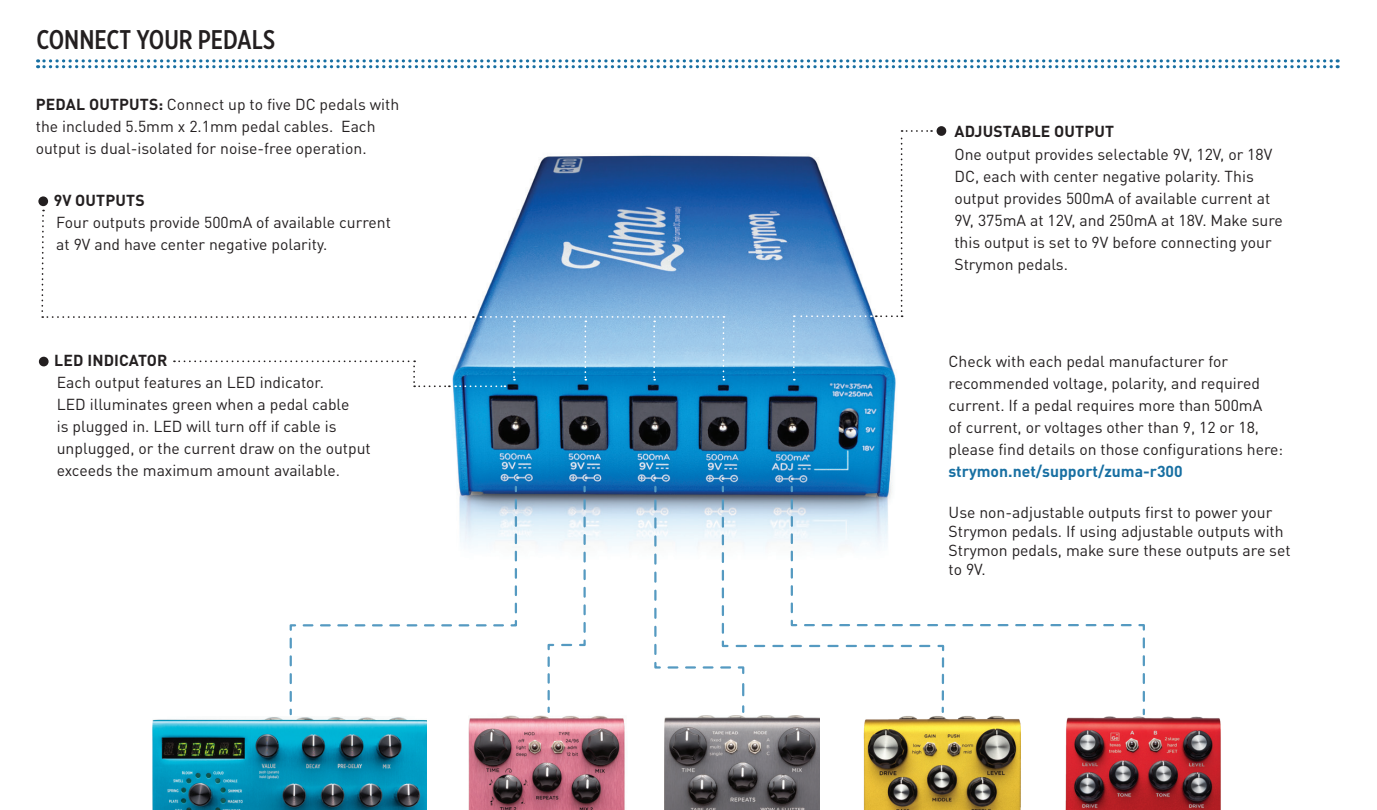
<style>
.page{position:relative;width:1377px;height:810px;background:#fff}
.page>*{position:absolute;margin:0;border:0;box-sizing:border-box;transform-origin:0 0}
.t1{font:500 27px "Gotham X Narrow";color:#231f20}
.t2{font:15.75px/22.1px "DINOT";color:#231f20}
.t3{font:700 15.75px "DINOT";letter-spacing:.01em;color:#231f20}
.s1{font-weight:700}
.s2{font-weight:700;color:#176fa2}
</style>
<div class="page">
<img style="left:187px;top:68px;width:995px;height:478px">
<svg style="left:288px;top:485px;width:230px;height:231px"></svg>
<svg style="left:1131px;top:485px;width:15px;height:230px"></svg>
<svg style="left:653px;top:485px;width:478px;height:228px"></svg>
<svg style="left:546px;top:485px;width:41px;height:228px"></svg>
<svg style="left:38px;top:59px;width:1300px;height:9px"></svg>
<img style="left:153px;top:717px;width:274px;height:93px">
<img style="left:469px;top:714px;width:156px;height:96px">
<img style="left:665px;top:715px;width:155px;height:95px">
<img style="left:864px;top:716px;width:157px;height:94px">
<img style="left:1065px;top:715px;width:156px;height:95px">
<div style="left:38px;top:196px;width:10px;height:10px;background:#231f20;border-radius:50%"></div>
<div style="left:937px;top:126px;width:9px;height:10px;background:#231f20;border-radius:50%"></div>
<svg style="left:793px;top:130px;width:139px;height:251px"></svg>
<svg style="left:41px;top:210px;width:683px;height:177px"></svg>
<p class="t1" style="left:36px;top:23px;width:240px">CONNECT YOUR PEDALS</p>
<p class="t2" style="left:36px;top:93px;width:365px"><span class="s1">PEDAL OUTPUTS:</span> Connect up to five DC pedals with the included 5.5mm x 2.1mm pedal cables. Each output is dual-isolated for noise-free operation.</p>
<p class="t3" style="left:54px;top:190px;width:92px">9V OUTPUTS</p>
<p class="t2" style="left:56px;top:211px;width:336px">Four outputs provide 500mA of available current at 9V and have center negative polarity.</p>
<p class="t3" style="left:54px;top:350px;width:115px">LED INDICATOR</p>
<p class="t2" style="left:57px;top:371px;width:316px">Each output features an LED indicator.<br>LED illuminates green when a pedal cable<br>is plugged in. LED will turn off if cable is unplugged, or the current draw on the output exceeds the maximum amount available.</p>
<p class="t3" style="left:955px;top:121px;width:161px">ADJUSTABLE OUTPUT</p>
<p class="t2" style="left:954px;top:143px;width:330px">One output provides selectable 9V, 12V, or 18V DC, each with center negative polarity. This output provides 500mA of available current at 9V, 375mA at 12V, and 250mA at 18V. Make sure this output is set to 9V before connecting your Strymon pedals.</p>
<p class="t2" style="left:949px;top:350px;width:336px">Check with each pedal manufacturer for recommended voltage, polarity, and required current. If a pedal requires more than 500mA<br>of current, or voltages other than 9, 12 or 18, please find details on those configurations here: <span class="s2">strymon.net/support/zuma-r300</span></p>
<p class="t2" style="left:949px;top:503px;width:344px;line-height:18.9px">Use non-adjustable outputs first to power your Strymon pedals. If using adjustable outputs with Strymon pedals, make sure these outputs are set to 9V.</p>
</div>
